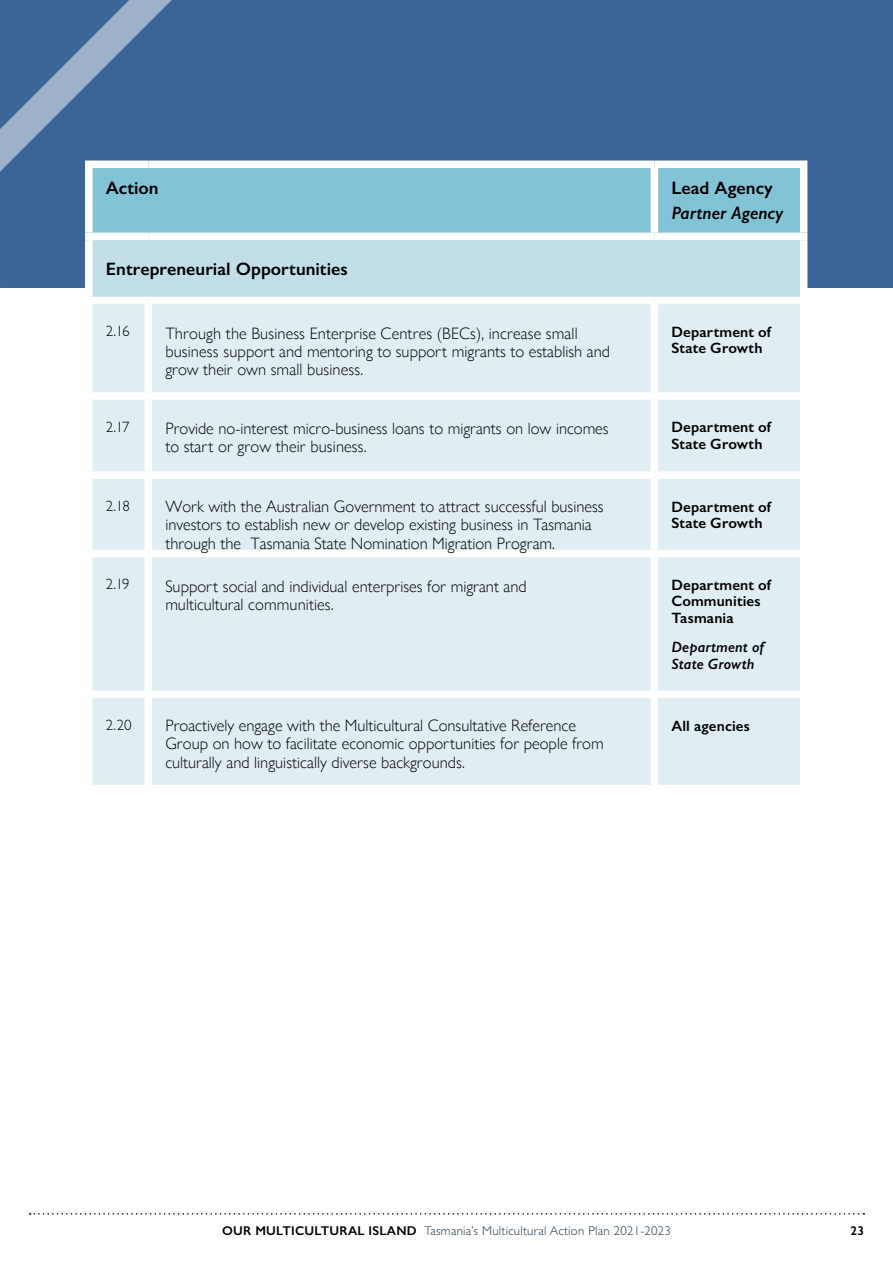
<style>
.page{position:relative;width:893px;height:1263px;background:#fff}
.page>*{position:absolute;margin:0;border:0;box-sizing:border-box;transform-origin:0 0}
.t1{font:600 18px "Gill Sans";letter-spacing:.005em;color:#000}
.t2{font:italic 600 18px "Gill Sans";letter-spacing:-.005em;color:#000}
.t3{font:300 16.5px/18.1px "Gill Sans Nova";color:#000}
.t4{font:600 15px/16.5px "Gill Sans";letter-spacing:.01em;color:#000}
.t5{font:italic 600 15px/16.5px "Gill Sans";letter-spacing:.005em;color:#000}
.t6{font:300 15px "Gill Sans";letter-spacing:-.06em;color:#000}
.t7{font:300 12.75px "Gill Sans";letter-spacing:.02em;color:#233746}
.t8{font:600 12.75px "Gill Sans";color:#000}
.s1{font-weight:600;color:#000}
</style>
<div class="page">
<svg style="left:30px;top:1213px;width:834px;height:1px"></svg>
<div style="left:0;top:0;width:893px;height:287px;background:#3c6697"></div>
<svg style="left:0;top:0;width:271px;height:172px"></svg>
<div style="left:93px;top:168px;width:707px;height:65px;background:#82c3d5"></div>
<div style="left:89px;top:236px;width:715px;height:64px;background:#c2dee8"></div>
<div style="left:93px;top:304px;width:707px;height:481px;background:#e0eef3"></div>
<div style="left:85px;top:161px;width:63px;height:7px;background:#fff"></div>
<div style="left:85px;top:168px;width:8px;height:65px;background:#fff"></div>
<div style="left:148px;top:161px;width:506px;height:7px;background:#fff"></div>
<div style="left:654px;top:161px;width:153px;height:7px;background:#fff"></div>
<div style="left:651px;top:168px;width:7px;height:65px;background:#fff"></div>
<div style="left:800px;top:168px;width:7px;height:65px;background:#fff"></div>
<div style="left:85px;top:233px;width:63px;height:7px;background:#fff"></div>
<div style="left:85px;top:240px;width:8px;height:57px;background:#fff"></div>
<div style="left:148px;top:233px;width:506px;height:7px;background:#fff"></div>
<div style="left:654px;top:233px;width:153px;height:7px;background:#fff"></div>
<div style="left:800px;top:240px;width:7px;height:57px;background:#fff"></div>
<div style="left:85px;top:297px;width:63px;height:7px;background:#fff"></div>
<div style="left:148px;top:297px;width:506px;height:7px;background:#fff"></div>
<div style="left:145px;top:304px;width:7px;height:88px;background:#fff"></div>
<div style="left:654px;top:297px;width:153px;height:7px;background:#fff"></div>
<div style="left:651px;top:304px;width:7px;height:88px;background:#fff"></div>
<div style="left:85px;top:392px;width:63px;height:8px;background:#fff"></div>
<div style="left:148px;top:392px;width:506px;height:8px;background:#fff"></div>
<div style="left:145px;top:400px;width:7px;height:71px;background:#fff"></div>
<div style="left:654px;top:392px;width:153px;height:8px;background:#fff"></div>
<div style="left:651px;top:400px;width:7px;height:71px;background:#fff"></div>
<div style="left:85px;top:471px;width:63px;height:8px;background:#fff"></div>
<div style="left:148px;top:471px;width:506px;height:8px;background:#fff"></div>
<div style="left:145px;top:479px;width:7px;height:71px;background:#fff"></div>
<div style="left:654px;top:471px;width:153px;height:8px;background:#fff"></div>
<div style="left:651px;top:479px;width:7px;height:71px;background:#fff"></div>
<div style="left:85px;top:550px;width:63px;height:7px;background:#fff"></div>
<div style="left:148px;top:550px;width:506px;height:7px;background:#fff"></div>
<div style="left:145px;top:557px;width:7px;height:133px;background:#fff"></div>
<div style="left:654px;top:550px;width:153px;height:7px;background:#fff"></div>
<div style="left:651px;top:557px;width:7px;height:133px;background:#fff"></div>
<div style="left:85px;top:690px;width:63px;height:8px;background:#fff"></div>
<div style="left:148px;top:690px;width:506px;height:8px;background:#fff"></div>
<div style="left:145px;top:698px;width:7px;height:87px;background:#fff"></div>
<div style="left:654px;top:690px;width:153px;height:8px;background:#fff"></div>
<div style="left:651px;top:698px;width:7px;height:87px;background:#fff"></div>
<p class="t1" style="left:106px;top:177px;width:54px">Action</p>
<p class="t1" style="left:671px;top:177px;width:103px">Lead Agency</p>
<p class="t2" style="left:671px;top:202px;width:114px">Partner Agency</p>
<p class="t1" style="left:106px;top:258px;width:244px">Entrepreneurial Opportunities</p>
<p class="t6" style="left:106px;top:323px;width:25px">2.16</p>
<p class="t3" style="left:165px;top:324px;width:446px">Through the Business Enterprise Centres (BECs), increase small business support and mentoring to support migrants to establish and grow their own small business.</p>
<p class="t4" style="left:671px;top:323px;width:101px">Department of<br>State Growth</p>
<p class="t6" style="left:106px;top:418px;width:25px">2.17</p>
<p class="t3" style="left:165px;top:420px;width:445px">Provide no-interest micro-business loans to migrants on low incomes to start or grow their business.</p>
<p class="t4" style="left:671px;top:419px;width:101px">Department of<br>State Growth</p>
<p class="t6" style="left:106px;top:497px;width:26px">2.18</p>
<p class="t3" style="left:165px;top:498px;width:440px">Work with the Australian Government to attract successful business investors to establish new or develop existing business in Tasmania through the Tasmania State Nomination Migration Program.</p>
<p class="t4" style="left:671px;top:498px;width:101px">Department of<br>State Growth</p>
<p class="t6" style="left:106px;top:576px;width:25px">2.19</p>
<p class="t3" style="left:165px;top:577px;width:363px">Support social and individual enterprises for migrant and multicultural communities.</p>
<p class="t4" style="left:671px;top:576px;width:101px">Department of<br>Communities<br>Tasmania</p>
<p class="t5" style="left:671px;top:639px;width:94px">Department of<br>State Growth</p>
<p class="t6" style="left:106px;top:717px;width:27px">2.20</p>
<p class="t3" style="left:165px;top:717px;width:440px">Proactively engage with the Multicultural Consultative Reference<br>Group on how to facilitate economic opportunities for people from culturally and linguistically diverse backgrounds.</p>
<p class="t4" style="left:671px;top:717px;width:80px">All agencies</p>
<p class="t7" style="left:222px;top:1224px;width:450px"><span class="s1">OUR MULTICULTURAL ISLAND</span> Tasmania’s Multicultural Action Plan 2021-2023</p>
<p class="t8" style="left:850px;top:1223px;width:15px">23</p>
</div>
